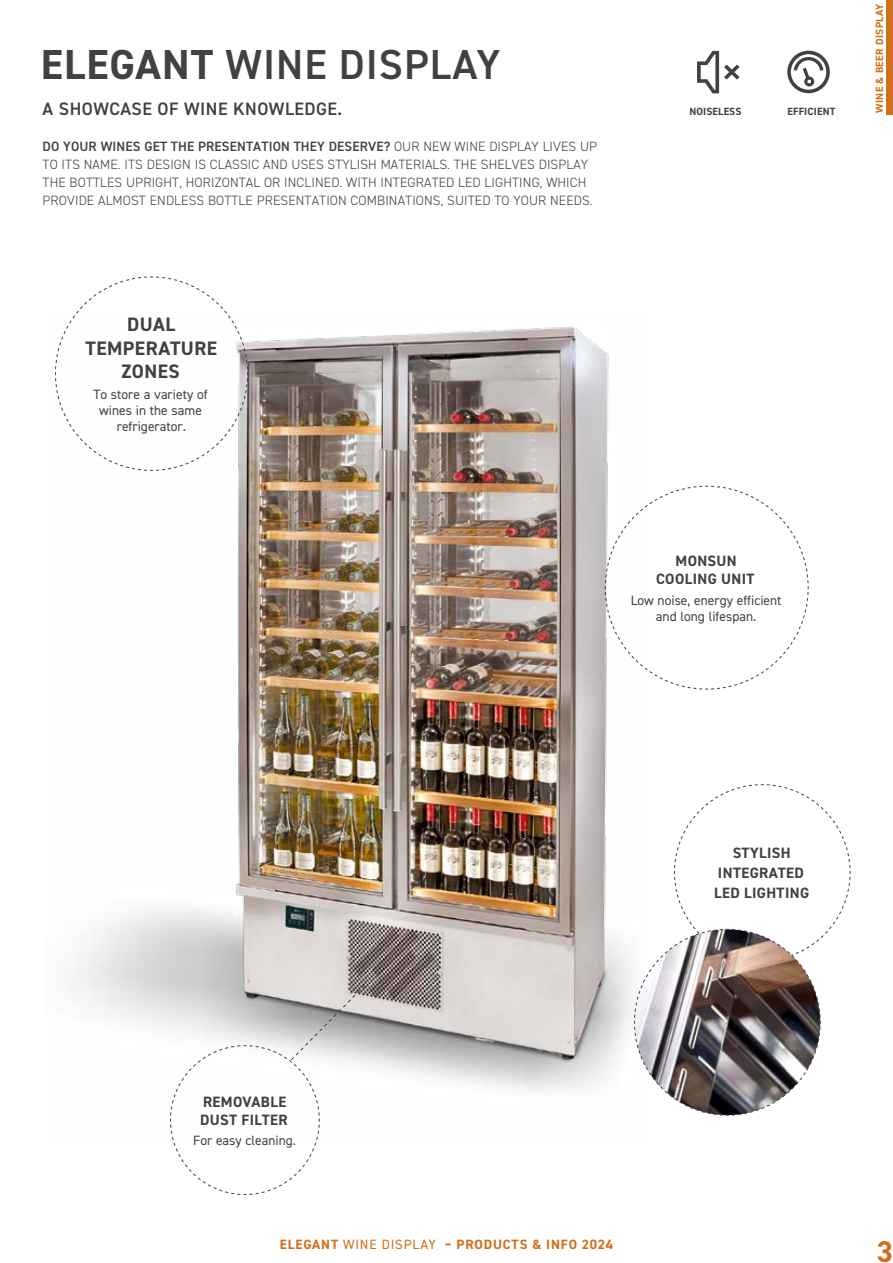
<style>
.page{position:relative;width:893px;height:1263px;background:#fff}
.page>*{position:absolute;margin:0;border:0;box-sizing:border-box;transform-origin:0 0}
.t1{font:600 42px "DIN2014";letter-spacing:.025em;color:#414042}
.t2{font:700 30px "DIN2014";color:#ce6f19}
.t3{font:700 19.5px/23.4px "DIN2014";letter-spacing:.025em;color:#414042;text-align:center}
.t4{font:600 18px "DIN2014";letter-spacing:.025em;color:#414042}
.t5{font:700 15px/18px "DIN2014";letter-spacing:.025em;color:#414042;text-align:center}
.t6{font:300 13.5px/18px "DIN2014";letter-spacing:.01em;color:#414042}
.t7{font:13.5px/16.2px "DIN2014";color:#414042;text-align:center}
.t8{font:700 13.5px "DIN2014";letter-spacing:.065em;color:#ce6f19}
.t9{font:700 10.5px "DIN2014";letter-spacing:.01em;color:#414042}
.t10{font:700 10.5px "DIN2014";letter-spacing:.035em;color:#ce6f19}
.s1{font-weight:700}
.s2{font-weight:600}
.s3{font-weight:400}
</style>
<div class="page">
<img style="left:68px;top:326px;width:566px;height:765px">
<svg style="left:55px;top:276px;width:193px;height:195px"></svg>
<svg style="left:170px;top:984px;width:196px;height:211px"></svg>
<svg style="left:634px;top:784px;width:217px;height:332px"></svg>
<svg style="left:604px;top:485px;width:205px;height:205px"></svg>
<div style="left:887px;top:0;width:6px;height:115px;background:#ce6f19"></div>
<svg style="left:787px;top:51px;width:43px;height:42px"></svg>
<svg style="left:697px;top:51px;width:43px;height:42px"></svg>
<h1 class="t1" style="left:41px;top:36px;width:461px"><span class="s1">ELEGANT</span> WINE DISPLAY</h1>
<h3 class="t4" style="left:43px;top:96px;width:301px">A SHOWCASE OF WINE KNOWLEDGE.</h3>
<p class="t6" style="left:43px;top:137px;width:556px"><span class="s2">DO YOUR WINES GET THE PRESENTATION THEY DESERVE?</span> OUR NEW WINE DISPLAY LIVES UP TO ITS NAME. ITS DESIGN IS CLASSIC AND USES STYLISH MATERIALS. THE SHELVES DISPLAY THE BOTTLES UPRIGHT, HORIZONTAL OR INCLINED. WITH INTEGRATED LED LIGHTING, WHICH PROVIDE ALMOST ENDLESS BOTTLE PRESENTATION COMBINATIONS, SUITED TO YOUR NEEDS.</p>
<h3 class="t3" style="left:85px;top:313px;width:133px">DUAL<br>TEMPERATURE<br>ZONES</h3>
<p class="t7" style="left:94px;top:386px;width:115px">To store a variety of wines in the same refrigerator.</p>
<p class="t9" style="left:690px;top:104px;width:53px">NOISELESS</p>
<p class="t9" style="left:787px;top:104px;width:49px">EFFICIENT</p>
<p class="t10" style="left:873px;top:113px;width:111px;rotate:-90deg">WINE &amp; BEER DISPLAY</p>
<p class="t5" style="left:656px;top:552px;width:100px">MONSUN<br>COOLING UNIT</p>
<p class="t7" style="left:631px;top:592px;width:152px">Low noise, energy efficient and long lifespan.</p>
<p class="t5" style="left:200px;top:1093px;width:89px;text-align:left">REMOVABLE<br>DUST FILTER</p>
<p class="t7" style="left:193px;top:1131px;width:104px">For easy cleaning.</p>
<p class="t5" style="left:714px;top:843px;width:97px;line-height:19.8px">STYLISH<br>INTEGRATED<br>LED LIGHTING</p>
<p class="t8" style="left:280px;top:1235px;width:335px">ELEGANT <span class="s3">WINE DISPLAY</span> – PRODUCTS &amp; INFO 2024</p>
<h2 class="t2" style="left:877px;top:1232px;width:18px">3</h2>
</div>
